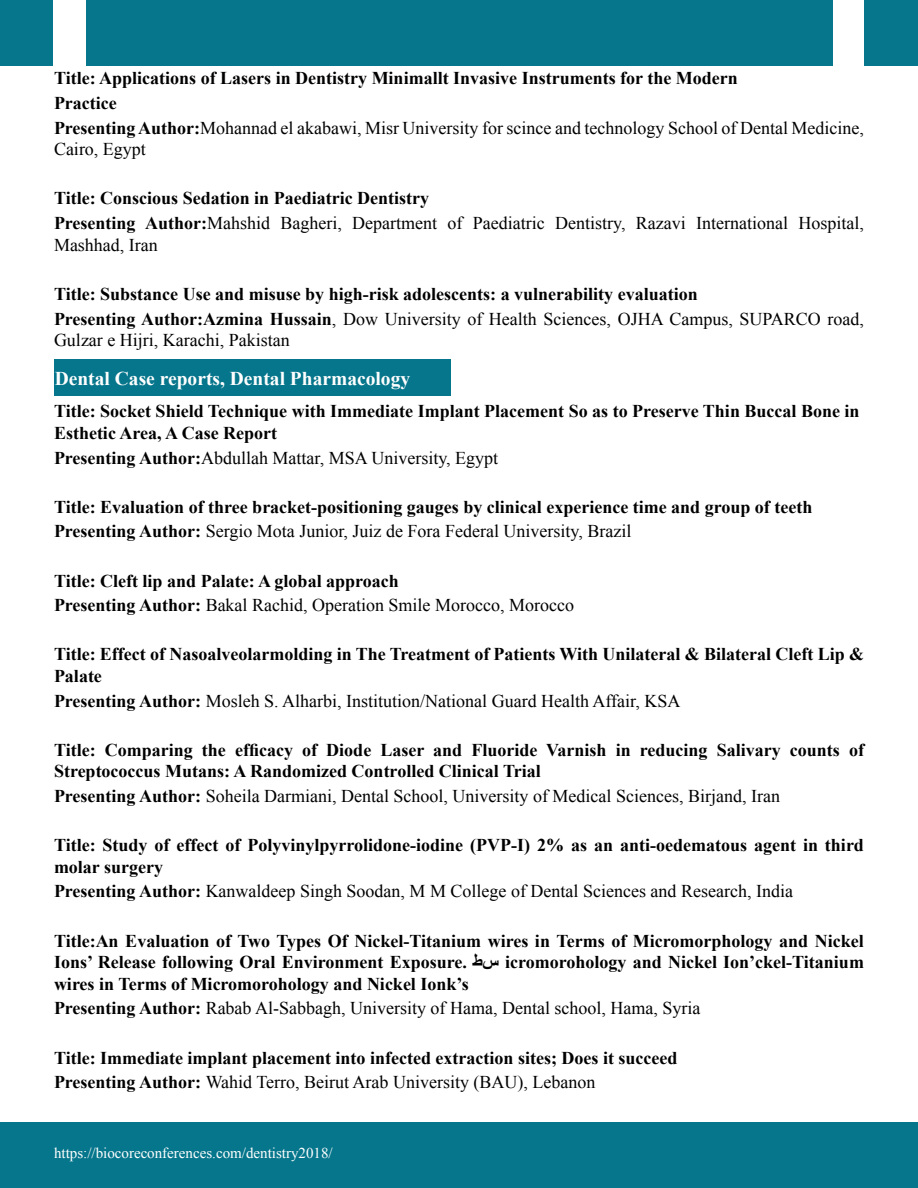
<style>
.page{position:relative;width:918px;height:1188px;background:#fff}
.page>*{position:absolute;margin:0;border:0;box-sizing:border-box;transform-origin:0 0}
.t1{font:700 19.5px "Times New Roman";color:#fff}
.t2{font:700 18px/24.6px "Times New Roman";color:#000}
.t3{font:18px/24.6px "Times New Roman";color:#000}
.t4{font:15px "Times New Roman";color:#fff}
.s1{font-weight:400}
.s2{font-weight:700}
</style>
<div class="page">
<div style="left:1px;top:1122px;width:917px;height:66px;background:#06768c"></div>
<div style="left:86px;top:0;width:747px;height:65px;background:#06768c"></div>
<div style="left:1px;top:0;width:52px;height:65px;background:#06768c"></div>
<div style="left:864px;top:0;width:54px;height:65px;background:#06768c"></div>
<div style="left:54px;top:359px;width:396px;height:37px;background:#06768c"></div>
<p class="t2" style="left:54px;top:66px;width:811px">Title: Applications of Lasers in Dentistry Minimallt Invasive Instruments for the Modern<br>Practice<br>Presenting Author:<span class="s1">Mohannad el akabawi, Misr University for scince and technology School of Dental Medicine,</span></p>
<p class="t3" style="left:54px;top:137px;width:93px">Cairo, Egypt</p>
<p class="t3" style="left:54px;top:186px;width:812px"><span class="s2">Title: Conscious Sedation in Paediatric Dentistry<br>Presenting Author:</span>Mahshid Bagheri, Department of Paediatric Dentistry, Razavi International Hospital,</p>
<p class="t3" style="left:54px;top:232px;width:105px">Mashhad, Iran</p>
<p class="t2" style="left:54px;top:281px;width:812px">Title: Substance Use and misuse by high-risk adolescents: a vulnerability evaluation<br>Presenting Author:Azmina Hussain<span class="s1">, Dow University of Health Sciences, OJHA Campus, SUPARCO road,</span></p>
<p class="t3" style="left:54px;top:328px;width:237px">Gulzar e Hijri, Karachi, Pakistan</p>
<p class="t1" style="left:55px;top:365px;width:357px">Dental Case reports, Dental Pharmacology</p>
<p class="t2" style="left:54px;top:400px;width:807px;line-height:21.6px">Title: Socket Shield Technique with Immediate Implant Placement So as to Preserve Thin Buccal Bone in<br>Esthetic Area, A Case Report</p>
<p class="t3" style="left:54px;top:445px;width:446px"><span class="s2">Presenting Author:</span>Abdullah Mattar, MSA University, Egypt</p>
<p class="t2" style="left:54px;top:494px;width:760px">Title: Evaluation of three bracket-positioning gauges by clinical experience time and group of teeth<br>Presenting Author: <span class="s1">Sergio Mota Junior, Juiz de Fora Federal University, Brazil</span></p>
<p class="t2" style="left:54px;top:568px;width:522px">Title: Cleft lip and Palate: A global approach<br>Presenting Author: <span class="s1">Bakal Rachid, Operation Smile Morocco, Morocco</span></p>
<p class="t2" style="left:54px;top:643px;width:812px;line-height:21.6px">Title: Effect of Nasoalveolarmolding in The Treatment of Patients With Unilateral &amp; Bilateral Cleft Lip &amp;<br>Palate</p>
<p class="t3" style="left:54px;top:688px;width:628px"><span class="s2">Presenting Author:</span> Mosleh S. Alharbi, Institution/National Guard Health Affair, KSA</p>
<p class="t2" style="left:54px;top:739px;width:812px;line-height:21.6px">Title: Comparing the efficacy of Diode Laser and Fluoride Varnish in reducing Salivary counts of<br>Streptococcus Mutans: A Randomized Controlled Clinical Trial</p>
<p class="t3" style="left:54px;top:783px;width:728px"><span class="s2">Presenting Author:</span> Soheila Darmiani, Dental School, University of Medical Sciences, Birjand, Iran</p>
<p class="t2" style="left:54px;top:834px;width:812px;line-height:21.6px">Title: Study of effect of Polyvinylpyrrolidone-iodine (PVP-I) 2% as an anti-oedematous agent in third molar surgery</p>
<p class="t3" style="left:54px;top:879px;width:741px"><span class="s2">Presenting Author:</span> Kanwaldeep Singh Soodan, M M College of Dental Sciences and Research, India</p>
<p class="t2" style="left:54px;top:929px;width:811px;line-height:21.6px;text-align:justify">Title:An Evaluation of Two Types Of Nickel-Titanium wires in Terms of Micromorphology and Nickel Ions’ Release following Oral Environment Exposure. سط icromorohology and Nickel Ion’ckel-Titanium wires in Terms of Micromorohology and Nickel Ionk’s</p>
<p class="t3" style="left:54px;top:996px;width:648px"><span class="s2">Presenting Author:</span> Rabab Al-Sabbagh, University of Hama, Dental school, Hama, Syria</p>
<p class="t2" style="left:54px;top:1045px;width:625px">Title: Immediate implant placement into infected extraction sites; Does it succeed<br>Presenting Author: <span class="s1">Wahid Terro, Beirut Arab University (BAU), Lebanon</span></p>
<p class="t4" style="left:54px;top:1143px;width:280px">https://biocoreconferences.com/dentistry2018/</p>
</div>
